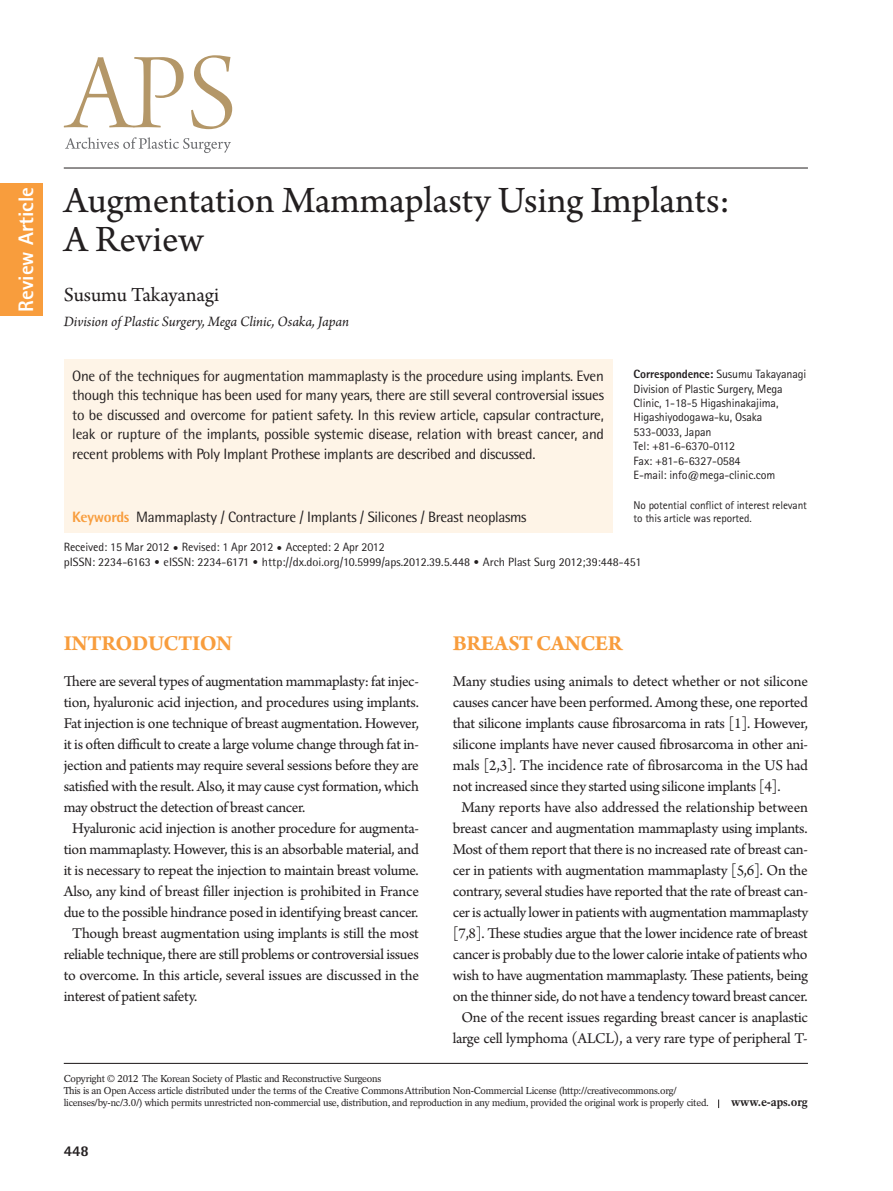
<style>
.page{position:relative;width:893px;height:1191px;background:#fff}
.page>*{position:absolute;margin:0;border:0;box-sizing:border-box;transform-origin:0 0}
.t1{font:39px/39px "Arno Pro";letter-spacing:-.005em;color:#231f20}
.t2{font:700 22.5px "Arno Pro";letter-spacing:-.02em;color:#f89d3d}
.t3{font:21px "Arno Pro";letter-spacing:-.005em;color:#231f20}
.t4{font:800 21px "Rotis Sans Serif Std";color:#fff}
.t5{font:15.75px "Arno Pro";letter-spacing:-.02em;color:#231f20}
.t6{font:15px/19.5px "Rotis Semi Sans Std";letter-spacing:-.02em;color:#231f20;text-align:justify}
.t7{font:italic 15px "Arno Pro";letter-spacing:-.005em;color:#231f20}
.t8{font:800 15px "Rotis Semi Sans Std";color:#231f20}
.t9{font:12px/14.4px "Rotis Sans Serif Std";letter-spacing:-.01em;color:#231f20}
.t10{font:12px "Rotis Semi Sans Std";color:#231f20}
.t11{font:700 12px "Rotation LT Std";letter-spacing:-.01em;color:#231f20}
.t12{font:11.25px/13.5px "Rotis Sans Serif Std";letter-spacing:-.01em;color:#231f20}
.t13{font:10.05px/12px "Rotation LT Std";letter-spacing:-.025em;color:#231f20}
.s1{font-weight:800}
.s2{font-weight:800;color:#f89d3d}
.s3{font-family:"DIN Pro";font-weight:300}
</style>
<div class="page">
<hr style="left:64px;top:1062px;width:744px;height:2px;background:#231f20">
<hr style="left:64px;top:168px;width:744px;height:1px;background:#231f20">
<svg style="left:64px;top:55px;width:168px;height:74px"></svg>
<svg style="left:65px;top:137px;width:166px;height:16px"></svg>
<div style="left:64px;top:359px;width:548px;height:173px;background:#fef4e7"></div>
<div style="left:0;top:183px;width:43px;height:133px;background:#f89d3d"></div>
<h3 class="t4" style="left:13px;top:311px;width:126px;rotate:-90deg">Review Article</h3>
<h1 class="t1" style="left:64px;top:183px;width:668px">Augmentation Mammaplasty Using Implants:<br>A Review</h1>
<h3 class="t3" style="left:64px;top:283px;width:157px">Susumu Takayanagi</h3>
<p class="t7" style="left:64px;top:313px;width:287px">Division of Plastic Surgery, Mega Clinic, Osaka, Japan</p>
<p class="t9" style="left:634px;top:367px;width:174px"><span class="s1">Correspondence:</span> Susumu Takayanagi<br>Division of Plastic Surgery, Mega<br>Clinic, 1-18-5 Higashinakajima,<br>Higashiyodogawa-ku, Osaka<br>533-0033, Japan<br>Tel: +81-6-6370-0112<br>Fax: +81-6-6327-0584<br>E-mail: info@mega-clinic.com</p>
<p class="t6" style="left:72px;top:366px;width:533px">One of the techniques for augmentation mammaplasty is the procedure using implants. Even though this technique has been used for many years, there are still several controversial issues to be discussed and overcome for patient safety. In this review article, capsular contracture, leak or rupture of the implants, possible systemic disease, relation with breast cancer, and recent problems with Poly Implant Prothese implants are described and discussed.</p>
<p class="t12" style="left:634px;top:498px;width:175px">No potential conflict of interest relevant to this article was reported.</p>
<p class="t6" style="left:72px;top:507px;width:456px"><span class="s2">Keywords</span> Mammaplasty / Contracture / Implants / Silicones / Breast neoplasms</p>
<p class="t9" style="left:64px;top:540px;width:322px">Received: 15 Mar 2012 <span class="s3">•</span> Revised: 1 Apr 2012 <span class="s3">•</span> Accepted: 2 Apr 2012</p>
<p class="t10" style="left:64px;top:555px;width:579px">pISSN: 2234-6163 <span class="s3">•</span> eISSN: 2234-6171 <span class="s3">•</span> http://dx.doi.org/10.5999/aps.2012.39.5.448 <span class="s3">•</span> Arch Plast Surg 2012;39:448-451</p>
<h2 class="t2" style="left:64px;top:630px;width:170px">INTRODUCTION</h2>
<p class="t5" style="left:64px;top:672px;width:357px">There are several types of augmentation mammaplasty: fat injec-</p>
<p class="t5" style="left:64px;top:693px;width:357px">tion, hyaluronic acid injection, and procedures using implants.</p>
<p class="t5" style="left:64px;top:714px;width:357px">Fat injection is one technique of breast augmentation. However,</p>
<p class="t5" style="left:64px;top:735px;width:357px">it is often difficult to create a large volume change through fat in-</p>
<p class="t5" style="left:64px;top:756px;width:357px">jection and patients may require several sessions before they are</p>
<p class="t5" style="left:64px;top:777px;width:357px">satisfied with the result. Also, it may cause cyst formation, which</p>
<p class="t5" style="left:64px;top:798px;width:243px">may obstruct the detection of breast cancer.</p>
<p class="t5" style="left:72px;top:819px;width:348px">Hyaluronic acid injection is another procedure for augmenta-</p>
<p class="t5" style="left:64px;top:840px;width:357px">tion mammaplasty. However, this is an absorbable material, and</p>
<p class="t5" style="left:64px;top:861px;width:357px">it is necessary to repeat the injection to maintain breast volume.</p>
<p class="t5" style="left:64px;top:882px;width:357px">Also, any kind of breast filler injection is prohibited in France</p>
<p class="t5" style="left:64px;top:903px;width:356px">due to the possible hindrance posed in identifying breast cancer.</p>
<p class="t5" style="left:72px;top:924px;width:348px">Though breast augmentation using implants is still the most</p>
<p class="t5" style="left:64px;top:945px;width:357px">reliable technique, there are still problems or controversial issues</p>
<p class="t5" style="left:64px;top:966px;width:357px">to overcome. In this article, several issues are discussed in the</p>
<p class="t5" style="left:64px;top:987px;width:135px">interest of patient safety.</p>
<h2 class="t2" style="left:453px;top:630px;width:171px">BREAST CANCER</h2>
<p class="t5" style="left:453px;top:672px;width:357px">Many studies using animals to detect whether or not silicone</p>
<p class="t5" style="left:453px;top:693px;width:357px">causes cancer have been performed. Among these, one reported</p>
<p class="t5" style="left:453px;top:714px;width:357px">that silicone implants cause fibrosarcoma in rats [1]. However,</p>
<p class="t5" style="left:453px;top:735px;width:357px">silicone implants have never caused fibrosarcoma in other ani-</p>
<p class="t5" style="left:453px;top:756px;width:357px">mals [2,3]. The incidence rate of fibrosarcoma in the US had</p>
<p class="t5" style="left:453px;top:777px;width:329px">not increased since they started using silicone implants [4].</p>
<p class="t5" style="left:461px;top:798px;width:348px">Many reports have also addressed the relationship between</p>
<p class="t5" style="left:453px;top:819px;width:356px">breast cancer and augmentation mammaplasty using implants.</p>
<p class="t5" style="left:453px;top:840px;width:357px">Most of them report that there is no increased rate of breast can-</p>
<p class="t5" style="left:453px;top:861px;width:356px">cer in patients with augmentation mammaplasty [5,6]. On the</p>
<p class="t5" style="left:453px;top:882px;width:357px">contrary, several studies have reported that the rate of breast can-</p>
<p class="t5" style="left:453px;top:903px;width:357px">cer is actually lower in patients with augmentation mammaplasty</p>
<p class="t5" style="left:453px;top:924px;width:356px">[7,8]. These studies argue that the lower incidence rate of breast</p>
<p class="t5" style="left:453px;top:945px;width:356px">cancer is probably due to the lower calorie intake of patients who</p>
<p class="t5" style="left:453px;top:966px;width:357px">wish to have augmentation mammaplasty. These patients, being</p>
<p class="t5" style="left:453px;top:987px;width:356px">on the thinner side, do not have a tendency toward breast cancer.</p>
<p class="t5" style="left:461px;top:1008px;width:348px">One of the recent issues regarding breast cancer is anaplastic</p>
<p class="t5" style="left:453px;top:1029px;width:356px">large cell lymphoma (ALCL), a very rare type of peripheral T-</p>
<p class="t13" style="left:64px;top:1073px;width:647px">Copyright © 2012 The Korean Society of Plastic and Reconstructive Surgeons<br>This is an Open Access article distributed under the terms of the Creative Commons Attribution Non-Commercial License (http://creativecommons.org/ licenses/by-nc/3.0/) which permits unrestricted non-commercial use, distribution, and reproduction in any medium, provided the original work is properly cited.</p>
<p class="t8" style="left:64px;top:1141px;width:27px">448</p>
<p class="t11" style="left:731px;top:1095px;width:78px">www.e-aps.org</p>
</div>
